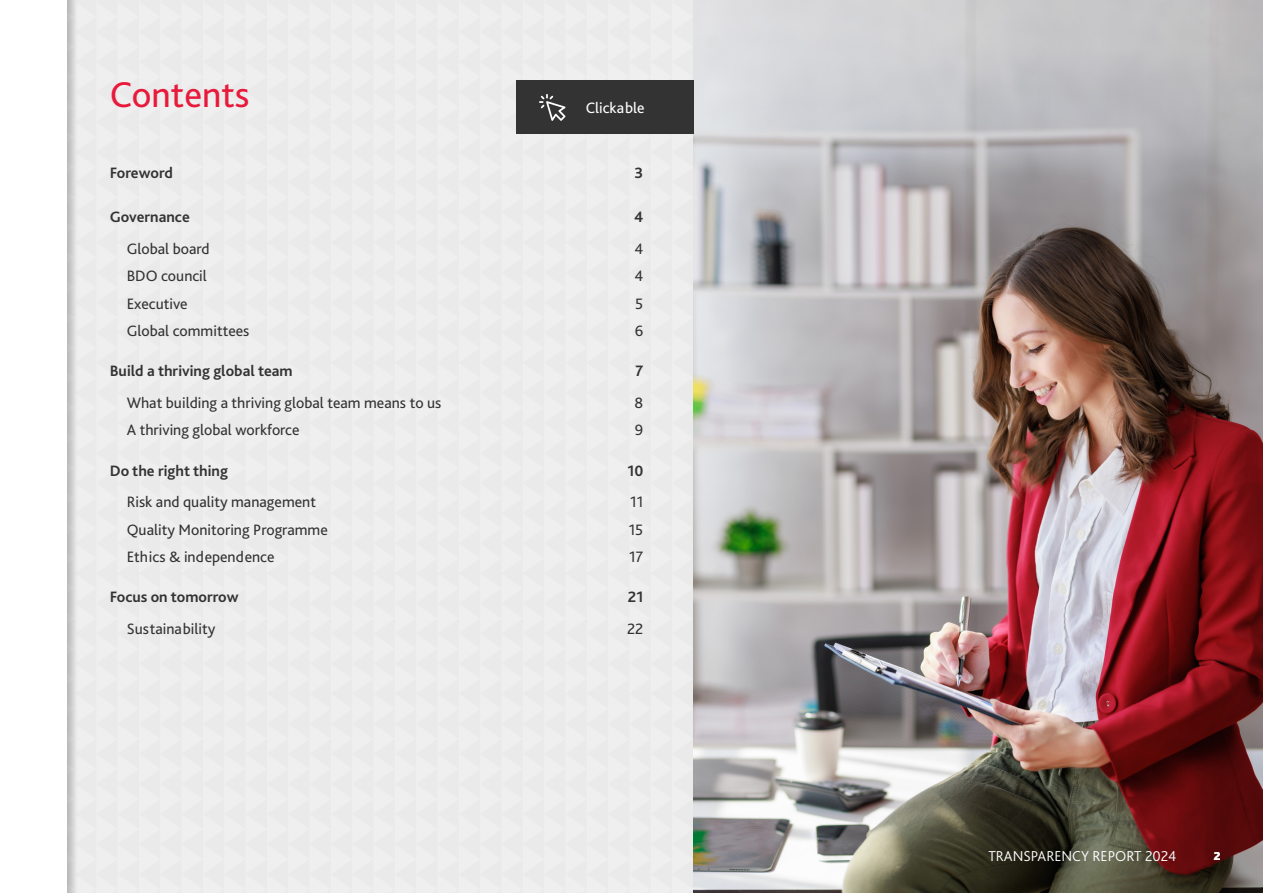
<style>
.page{position:relative;width:1263px;height:893px;background:#fff}
.page>*{position:absolute;margin:0;border:0;box-sizing:border-box;transform-origin:0 0}
.t1{font:37.5px "Bliss Pro";color:#e81a3b}
.t2{font:15.75px "Bliss Pro";color:#333}
.t3{font:700 15.75px "Bliss Pro";color:#333}
.t4{font:15.75px "Bliss Pro";color:#fff}
.t5{font:300 15px "Bliss Pro";color:#fff}
.t6{font:800 12px "Bliss Pro";color:#fff}
</style>
<div class="page">
<div style="left:80px;top:0;width:613px;height:893px;background:#ececed"></div>
<img style="left:693px;top:0;width:570px;height:893px">
<div style="left:516px;top:81px;width:177px;height:53px;background:#333"></div>
<div style="left:0;top:0;width:80px;height:893px;background:#000;opacity:.25"></div>
<div style="left:0;top:0;width:67px;height:893px;background:#fff"></div>
<h1 class="t1" style="left:110px;top:71px;width:141px">Contents</h1>
<p class="t4" style="left:586px;top:98px;width:60px">Clickable</p>
<p class="t3" style="left:110px;top:163px;width:65px">Foreword</p>
<p class="t3" style="left:635px;top:163px;width:10px">3</p>
<p class="t3" style="left:110px;top:207px;width:82px">Governance</p>
<p class="t3" style="left:634px;top:207px;width:11px">4</p>
<p class="t2" style="left:127px;top:239px;width:84px">Global board</p>
<p class="t2" style="left:635px;top:239px;width:10px">4</p>
<p class="t2" style="left:127px;top:266px;width:82px">BDO council</p>
<p class="t2" style="left:635px;top:266px;width:10px">4</p>
<p class="t2" style="left:127px;top:294px;width:62px">Executive</p>
<p class="t2" style="left:635px;top:294px;width:10px">5</p>
<p class="t2" style="left:127px;top:321px;width:124px">Global committees</p>
<p class="t2" style="left:635px;top:321px;width:10px">6</p>
<p class="t3" style="left:110px;top:361px;width:185px">Build a thriving global team</p>
<p class="t3" style="left:635px;top:361px;width:9px">7</p>
<p class="t2" style="left:127px;top:393px;width:316px">What building a thriving global team means to us</p>
<p class="t2" style="left:635px;top:393px;width:10px">8</p>
<p class="t2" style="left:127px;top:420px;width:174px">A thriving global workforce</p>
<p class="t2" style="left:635px;top:420px;width:10px">9</p>
<p class="t3" style="left:110px;top:460px;width:120px">Do the right thing</p>
<p class="t3" style="left:627px;top:460px;width:18px">10</p>
<p class="t2" style="left:127px;top:492px;width:191px">Risk and quality management</p>
<p class="t2" style="left:630px;top:492px;width:15px">11</p>
<p class="t2" style="left:127px;top:520px;width:203px">Quality Monitoring Programme</p>
<p class="t2" style="left:629px;top:520px;width:16px">15</p>
<p class="t2" style="left:127px;top:547px;width:149px">Ethics &amp; independence</p>
<p class="t2" style="left:629px;top:547px;width:16px">17</p>
<p class="t3" style="left:110px;top:587px;width:130px">Focus on tomorrow</p>
<p class="t3" style="left:628px;top:587px;width:17px">21</p>
<p class="t2" style="left:127px;top:619px;width:90px">Sustainability</p>
<p class="t2" style="left:627px;top:619px;width:18px">22</p>
<p class="t5" style="left:988px;top:846px;width:189px">TRANSPARENCY REPORT 2024</p>
<p class="t6" style="left:1214px;top:848px;width:8px">2</p>
</div>
